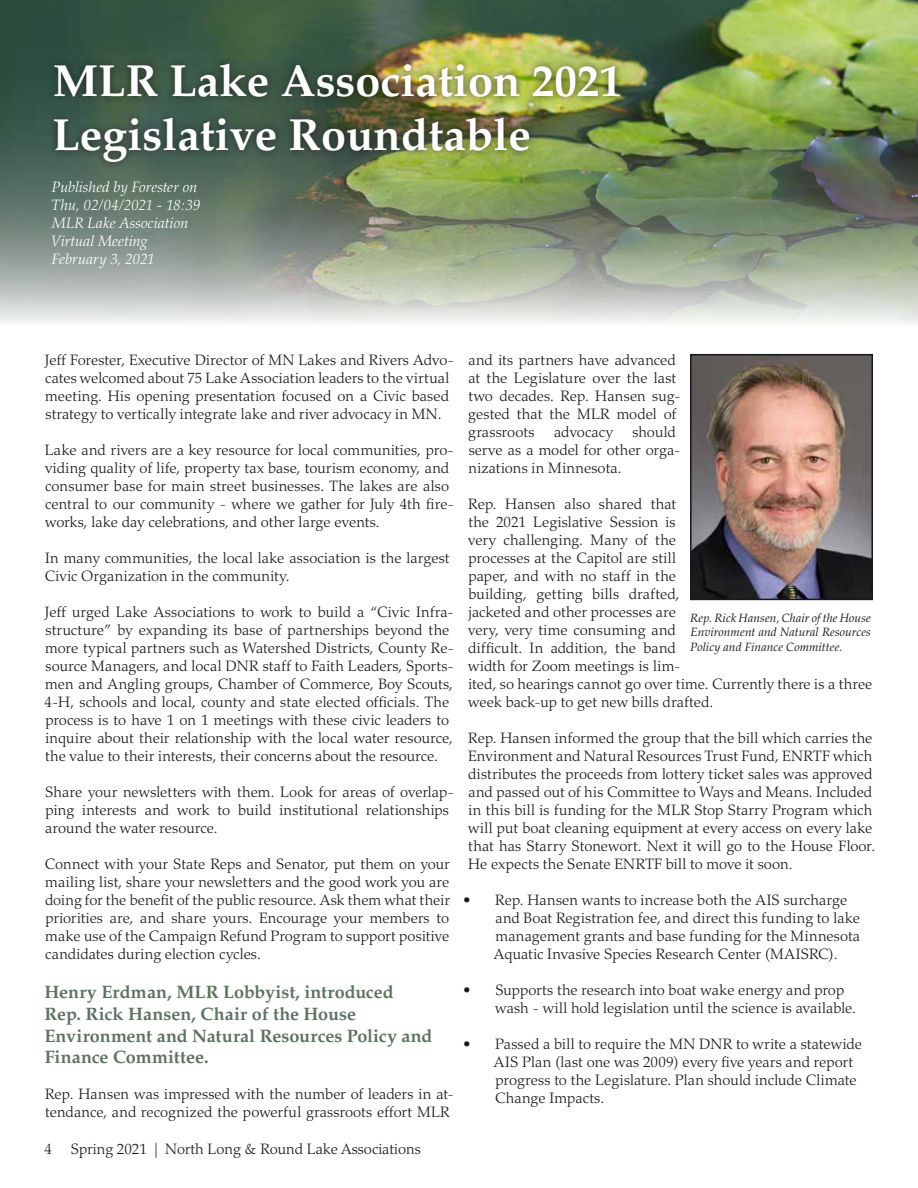
<style>
.page{position:relative;width:918px;height:1188px;background:#fff}
.page>*{position:absolute;margin:0;border:0;box-sizing:border-box;transform-origin:0 0}
.t1{font:700 45px/54px "Palatino";color:#fff}
.t2{font:700 18px/21.6px "Palatino";color:#5d7261}
.t3{font:300 15px/18px "Palatino";letter-spacing:.005em;color:#1a171c}
.t4{font:italic 300 15px/18px "Palatino";letter-spacing:.005em;color:#fff}
.t5{font:italic 12px/14.4px "Palatino";letter-spacing:.005em;color:#1a171c;text-align:justify}
</style>
<div class="page">
<img style="left:0;top:0;width:918px;height:323px">
<div style="left:46px;top:56px;width:582px;height:114px;background:#1a171c;opacity:.75"></div>
<img style="left:693px;top:357px;width:177px;height:240px">
<div style="left:690px;top:354px;width:183px;height:246px;border:2px solid #1a171c"></div>
<h1 class="t1" style="left:52px;top:55px;width:571px">MLR Lake Association 2021<br>Legislative Roundtable</h1>
<p class="t4" style="left:51px;top:178px;width:151px">Published by Forester on<br>Thu, 02/04/2021 - 18:39<br>MLR Lake Association<br>Virtual Meeting<br>February 3, 2021</p>
<p class="t3" style="left:45px;top:351px;width:410px">Jeff Forester, Executive Director of MN Lakes and Rivers Advo&shy;cates welcomed about 75 Lake Association leaders to the virtual meeting. His opening presentation focused on a Civic based strategy to vertically integrate lake and river advocacy in MN.</p>
<p class="t3" style="left:45px;top:441px;width:410px">Lake and rivers are a key resource for local communities, pro&shy;viding quality of life, property tax base, tourism economy, and consumer base for main street businesses. The lakes are also central to our community - where we gather for July 4th fire&shy;works, lake day celebrations, and other large events.</p>
<p class="t3" style="left:45px;top:549px;width:406px">In many communities, the local lake association is the largest<br>Civic Organization in the community.</p>
<p class="t3" style="left:45px;top:603px;width:411px">Jeff urged Lake Associations to work to build a “Civic Infra&shy;structure” by expanding its base of partnerships beyond the more typical partners such as Watershed Districts, County Re&shy;source Managers, and local DNR staff to Faith Leaders, Sports&shy;men and Angling groups, Chamber of Commerce, Boy Scouts, 4-H, schools and local, county and state elected officials. The process is to have 1 on 1 meetings with these civic leaders to inquire about their relationship with the local water resource, the value to their interests, their concerns about the resource.</p>
<p class="t3" style="left:45px;top:783px;width:410px">Share your newsletters with them. Look for areas of overlap&shy;ping interests and work to build institutional relationships around the water resource.</p>
<p class="t3" style="left:45px;top:855px;width:407px;text-align:justify">Connect with your State Reps and Senator, put them on your mailing list, share your newsletters and the good work you are doing for the benefit of the public resource. Ask them what their priorities are, and share yours. Encourage your members to make use of the Campaign Refund Program to support positive candidates during election cycles.</p>
<p class="t2" style="left:44px;top:982px;width:390px">Henry Erdman, MLR Lobbyist, introduced Rep. Rick Hansen, Chair of the House Environment and Natural Resources Policy and Finance Committee.</p>
<p class="t3" style="left:45px;top:1085px;width:410px">Rep. Hansen was impressed with the number of leaders in at&shy;tendance, and recognized the powerful grassroots effort MLR</p>
<p class="t3" style="left:45px;top:1140px;width:9px">4</p>
<p class="t3" style="left:71px;top:1140px;width:352px">Spring 2021 | North Long &amp; Round Lake Associations</p>
<p class="t3" style="left:468px;top:351px;width:214px">and its partners have advanced at the Legislature over the last two decades. Rep. Hansen sug&shy;gested that the MLR model of grassroots</p>
<p class="t3" style="left:468px;top:423px;width:214px;text-indent:164px">should serve as a model for other orga&shy;nizations in Minnesota.</p>
<p class="t3" style="left:468px;top:495px;width:406px">Rep. Hansen also shared that<br>the 2021 Legislative Session is<br>very challenging. Many of the<br>processes at the Capitol are still<br>paper, and with no staff in the<br>building, getting bills drafted,<br>jacketed and other processes are<br>very, very time consuming and<br>difficult. In addition, the band<br>width for Zoom meetings is lim-<br>ited, so hearings cannot go over time. Currently there is a three week back-up to get new bills drafted.</p>
<p class="t3" style="left:468px;top:729px;width:409px">Rep. Hansen informed the group that the bill which carries the Environment and Natural Resources Trust Fund, ENRTF which distributes the proceeds from lottery ticket sales was approved and passed out of his Committee to Ways and Means. Included in this bill is funding for the MLR Stop Starry Program which will put boat cleaning equipment at every access on every lake that has Starry Stonewort. Next it will go to the House Floor.<br>He expects the Senate ENRTF bill to move it soon.</p>
<p class="t3" style="left:494px;top:891px;width:368px;text-indent:-31px">• Rep. Hansen wants to increase both the AIS surcharge and Boat Registration fee, and direct this funding to lake management grants and base funding for the Minnesota Aquatic Invasive Species Research Center (MAISRC).</p>
<p class="t3" style="left:495px;top:981px;width:362px;text-indent:-32px">• Supports the research into boat wake energy and prop wash - will hold legislation until the science is available.</p>
<p class="t3" style="left:494px;top:1035px;width:370px;text-indent:-31px">• Passed a bill to require the MN DNR to write a statewide AIS Plan (last one was 2009) every five years and report progress to the Legislature. Plan should include Climate Change Impacts.</p>
<p class="t3" style="left:554px;top:423px;width:60px">advocacy</p>
<p class="t5" style="left:690px;top:611px;width:182px">Rep. Rick Hansen, Chair of the House Environment and Natural Resources Policy and Finance Committee.</p>
</div>
